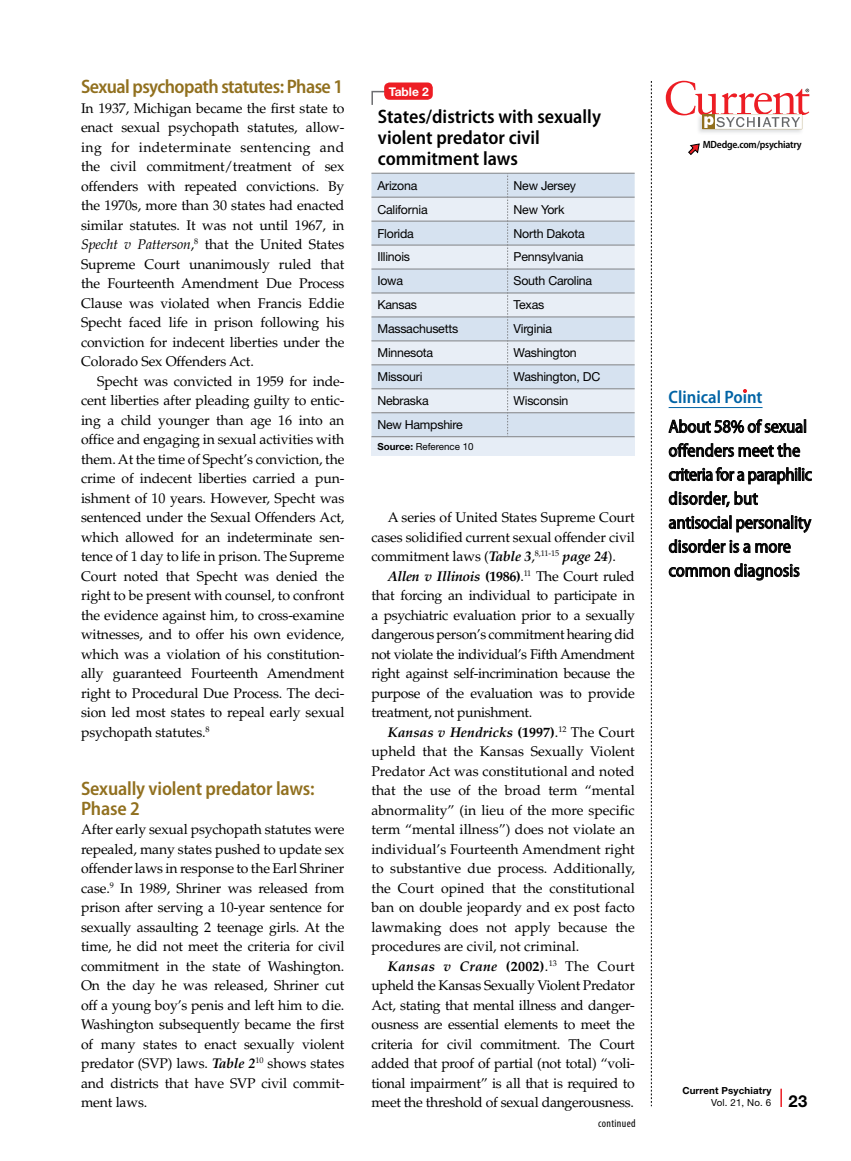
<style>
.page{position:relative;width:851px;height:1161px;background:#fff}
.page>*{position:absolute;margin:0;border:0;box-sizing:border-box;transform-origin:0 0}
.sub2{font:600 semi-condensed 19.5px/19.5px "Myriad Pro";letter-spacing:-.02em;color:#91701f}
.tabletitle{font:600 semi-condensed 19.5px/21px "Myriad Pro";color:#000}
.clinical_point{font:semi-condensed 18px/24px "Myriad Pro";letter-spacing:-.01em;color:#000}
.t1{font:600 semi-condensed 18px "Myriad Pro";color:#0063a5}
.body_indent{font:14.1px/19.5px "Palatino LT Std";letter-spacing:-.01em;color:#000;text-align:justify}
.body{font:14.1px/19.5px "Palatino LT Std";letter-spacing:-.01em;color:#000;text-align:justify}
.tablebody{font:12.3px "Helvetica Neue LT Std";letter-spacing:-.02em;color:#000}
.tabletitle_no{font:700 12px "Helvetica Neue LT Std";color:#fff}
.t2{font:condensed 11.25px "Myriad Pro";letter-spacing:.03em;color:#000}
.t3{font:600 semi-condensed 10.5px "Myriad Pro";letter-spacing:-.02em;color:#000}
.t4{font:700 9.75px/12px "Helvetica Neue LT Std";letter-spacing:.015em;color:#000}
.source{font:9.75px "Helvetica Neue LT Std";color:#000}
.s1{font-style:italic}
.s2{font-weight:700;font-style:italic}
.s3{font-weight:700}
.s4{font-weight:400}
.s5{font-size:16.5px}
</style>
<div class="page">
<svg style="left:780px;top:1089px;width:1px;height:18px"></svg>
<svg style="left:651px;top:81px;width:1px;height:1025px"></svg>
<svg style="left:688px;top:143px;width:12px;height:12px"></svg>
<img style="left:698px;top:129px;width:105px;height:4px">
<svg style="left:665px;top:81px;width:144px;height:48px"></svg>
<hr style="left:668px;top:407px;width:94px;height:1px;background:#0063a5">
<svg style="left:668px;top:419px;width:137px;height:14px"></svg>
<svg style="left:669px;top:443px;width:131px;height:15px"></svg>
<svg style="left:669px;top:467px;width:143px;height:18px"></svg>
<svg style="left:669px;top:491px;width:89px;height:16px"></svg>
<svg style="left:668px;top:516px;width:143px;height:17px"></svg>
<svg style="left:669px;top:539px;width:121px;height:14px"></svg>
<svg style="left:669px;top:563px;width:130px;height:18px"></svg>
<svg style="left:743px;top:389px;width:4px;height:4px"></svg>
<svg style="left:371px;top:90px;width:15px;height:15px"></svg>
<div style="left:384px;top:82px;width:49px;height:18px;background:#ed1d24;border-radius:5px"></div>
<div style="left:371px;top:174px;width:263px;height:262px;background:#d6e2f0"></div>
<svg style="left:371px;top:198px;width:263px;height:215px;background:#dde6f0"></svg>
<div style="left:371px;top:437px;width:263px;height:19px;background:#e6edf6"></div>
<hr style="left:371px;top:173px;width:136px;height:1px;background:#808285">
<hr style="left:507px;top:173px;width:127px;height:1px;background:#808285">
<hr style="left:371px;top:436px;width:136px;height:1px;background:#808285">
<hr style="left:507px;top:436px;width:127px;height:1px;background:#808285">
<hr style="left:371px;top:389px;width:136px;height:1px;background:#808285">
<hr style="left:508px;top:389px;width:126px;height:1px;background:#808285">
<hr style="left:371px;top:413px;width:136px;height:1px;background:#808285">
<hr style="left:508px;top:413px;width:126px;height:1px;background:#808285">
<hr style="left:371px;top:341px;width:136px;height:1px;background:#808285">
<hr style="left:508px;top:341px;width:126px;height:1px;background:#808285">
<hr style="left:371px;top:365px;width:136px;height:1px;background:#808285">
<hr style="left:508px;top:365px;width:126px;height:1px;background:#808285">
<hr style="left:371px;top:317px;width:136px;height:1px;background:#808285">
<hr style="left:508px;top:317px;width:126px;height:1px;background:#808285">
<hr style="left:371px;top:293px;width:136px;height:1px;background:#808285">
<hr style="left:508px;top:293px;width:126px;height:1px;background:#808285">
<hr style="left:371px;top:245px;width:136px;height:1px;background:#808285">
<hr style="left:507px;top:245px;width:127px;height:1px;background:#808285">
<hr style="left:371px;top:269px;width:136px;height:1px;background:#808285">
<hr style="left:508px;top:269px;width:126px;height:1px;background:#808285">
<hr style="left:371px;top:197px;width:136px;height:1px;background:#808285">
<hr style="left:507px;top:197px;width:127px;height:1px;background:#808285">
<hr style="left:371px;top:221px;width:136px;height:1px;background:#808285">
<hr style="left:507px;top:221px;width:127px;height:1px;background:#808285">
<svg style="left:507px;top:173px;width:1px;height:264px"></svg>
<p class="sub2" style="left:81px;top:76px;width:264px">Sexual psychopath statutes: Phase 1</p>
<p class="body" style="left:81px;top:98px;width:265px">In 1937, Michigan became the first state to enact sexual psychopath statutes, allow&shy;ing for indeterminate sentencing and the civil commitment/treatment of sex offenders with repeated convictions. By the 1970s, more than 30 states had enacted similar statutes. It was not until 1967, in <span class="s1">Specht v Patterson</span>,<sup>8</sup> that the United States Supreme Court unanimously ruled that the Fourteenth Amendment Due Process Clause was violated when Francis Eddie Specht faced life in prison following his conviction for indecent liberties under the Colorado Sex Offenders Act.</p>
<p class="body_indent" style="left:81px;top:371px;width:265px;text-indent:16px">Specht was convicted in 1959 for inde&shy;cent liberties after pleading guilty to entic&shy;ing a child younger than age 16 into an office and engaging in sexual activities with them. At the time of Specht’s conviction, the crime of indecent liberties carried a pun&shy;ishment of 10 years. However, Specht was sentenced under the Sexual Offenders Act, which allowed for an indeterminate sen&shy;tence of 1 day to life in prison. The Supreme Court noted that Specht was denied the right to be present with counsel, to confront the evidence against him, to cross-examine witnesses, and to offer his own evidence, which was a violation of his constitution&shy;ally guaranteed Fourteenth Amendment right to Procedural Due Process. The deci&shy;sion led most states to repeal early sexual psychopath statutes.<sup>8</sup></p>
<p class="sub2" style="left:81px;top:778px;width:235px">Sexually violent predator laws:<br>Phase 2</p>
<p class="body" style="left:81px;top:820px;width:265px">After early sexual psychopath statutes were repealed, many states pushed to update sex offender laws in response to the Earl Shriner case.<sup>9</sup> In 1989, Shriner was released from prison after serving a 10-year sentence for sexually assaulting 2 teenage girls. At the time, he did not meet the criteria for civil commitment in the state of Washington.<br>On the day he was released, Shriner cut off a young boy’s penis and left him to die.<br>Washington subsequently became the first of many states to enact sexually violent predator (SVP) laws. <span class="s2">Table 2</span><sup>10</sup> shows states and districts that have SVP civil commit&shy;ment laws.</p>
<p class="tabletitle_no" style="left:389px;top:84px;width:42px">Table 2</p>
<p class="tabletitle" style="left:378px;top:105px;width:224px">States/districts with sexually violent predator civil commitment laws</p>
<p class="tablebody" style="left:377px;top:178px;width:41px">Arizona</p>
<p class="tablebody" style="left:513px;top:178px;width:64px">New Jersey</p>
<p class="tablebody" style="left:377px;top:202px;width:52px">California</p>
<p class="tablebody" style="left:513px;top:202px;width:52px">New York</p>
<p class="tablebody" style="left:377px;top:226px;width:38px">Florida</p>
<p class="tablebody" style="left:513px;top:226px;width:73px">North Dakota</p>
<p class="tablebody" style="left:377px;top:250px;width:34px">Illinois</p>
<p class="tablebody" style="left:513px;top:250px;width:71px">Pennsylvania</p>
<p class="tablebody" style="left:377px;top:274px;width:27px">Iowa</p>
<p class="tablebody" style="left:513px;top:274px;width:80px">South Carolina</p>
<p class="tablebody" style="left:377px;top:298px;width:41px">Kansas</p>
<p class="tablebody" style="left:513px;top:298px;width:32px">Texas</p>
<p class="tablebody" style="left:377px;top:322px;width:82px">Massachusetts</p>
<p class="tablebody" style="left:513px;top:322px;width:40px">Virginia</p>
<p class="tablebody" style="left:377px;top:346px;width:57px">Minnesota</p>
<p class="tablebody" style="left:513px;top:346px;width:65px">Washington</p>
<p class="tablebody" style="left:377px;top:370px;width:47px">Missouri</p>
<p class="tablebody" style="left:513px;top:370px;width:88px">Washington, DC</p>
<p class="tablebody" style="left:377px;top:393px;width:53px">Nebraska</p>
<p class="tablebody" style="left:513px;top:393px;width:56px">Wisconsin</p>
<p class="tablebody" style="left:377px;top:417px;width:87px">New Hampshire</p>
<p class="source" style="left:377px;top:440px;width:98px"><span class="s3">Source:</span> Reference 10</p>
<p class="body_indent" style="left:371px;top:508px;width:265px;text-indent:16px">A series of United States Supreme Court cases solidified current sexual offender civil commitment laws (<span class="s2">Table 3</span>,<sup>8,11-15</sup> <span class="s2">page 24</span>).</p>
<p class="body_indent" style="left:371px;top:566px;width:265px;text-indent:16px"><span class="s2">Allen v Illinois</span> <span class="s3">(1986)</span>.<sup>11</sup> The Court ruled that forcing an individual to participate in a psychiatric evaluation prior to a sexually dangerous person’s commitment hearing did not violate the individual’s Fifth Amendment right against self-incrimination because the purpose of the evaluation was to provide treatment, not punishment.</p>
<p class="body_indent" style="left:371px;top:722px;width:265px;text-indent:16px"><span class="s2">Kansas v Hendricks</span> <span class="s3">(1997)</span>.<sup>12</sup> The Court upheld that the Kansas Sexually Violent Predator Act was constitutional and noted that the use of the broad term “mental abnormality” (in lieu of the more specific term “mental illness”) does not violate an individual’s Fourteenth Amendment right to substantive due process. Additionally, the Court opined that the constitutional ban on double jeopardy and ex post facto lawmaking does not apply because the procedures are civil, not criminal.</p>
<p class="body_indent" style="left:371px;top:956px;width:265px;text-indent:16px"><span class="s2">Kansas v Crane</span> <span class="s3">(2002)</span>.<sup>13</sup> The Court upheld the Kansas Sexually Violent Predator Act, stating that mental illness and danger&shy;ousness are essential elements to meet the criteria for civil commitment. The Court added that proof of partial (not total) “voli&shy;tional impairment” is all that is required to meet the threshold of sexual dangerousness.</p>
<p class="t2" style="left:598px;top:1116px;width:39px">continued</p>
<p class="t3" style="left:702px;top:138px;width:100px">MDedge.com/psychiatry</p>
<p class="t1" style="left:668px;top:386px;width:95px">Clinical Point</p>
<p class="clinical_point" style="left:668px;top:414px;width:145px">About 58% of sexual offenders meet the criteria for a paraphilic disorder, but antisocial personality disorder is a more common diagnosis</p>
<p class="t4" style="left:711px;top:1085px;width:98px;text-indent:-29px">Current Psychiatry<br><span class="s4">Vol. 21, No. 6</span> <span class="s5">23</span></p>
</div>
